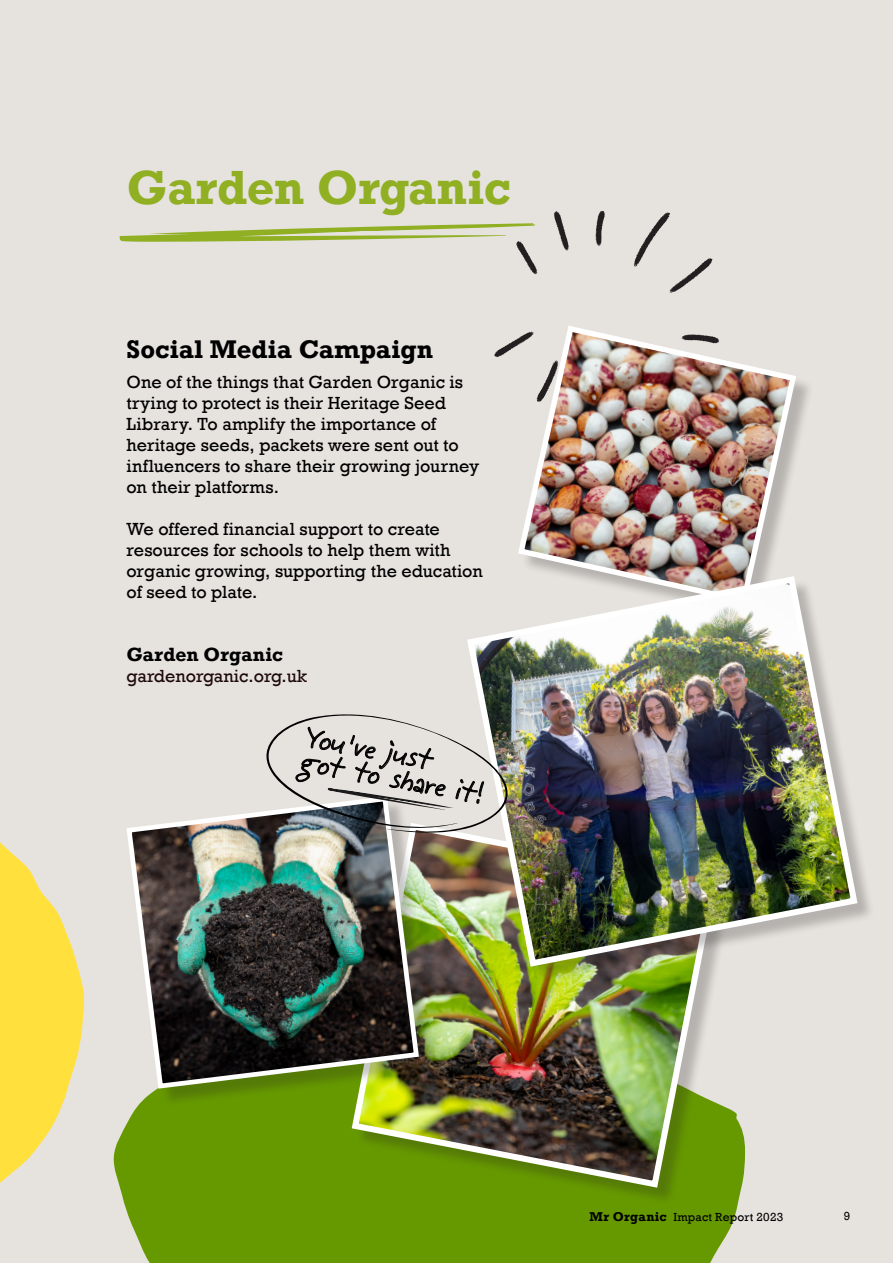
<style>
.page{position:relative;width:893px;height:1263px;background:#e6e3de}
.page>*{position:absolute;margin:0;border:0;box-sizing:border-box;transform-origin:0 0}
.t1{font:700 45px "Rockwell";letter-spacing:-.01em;color:#90af23}
.t2{font:28.05px/24.9px "Jeff Script";color:#000;scale:1.04 1}
.Subheads_Para{font:700 24px "Rockwell";letter-spacing:.005em;color:#000}
.t3{font:18px/21px "Rockwell";color:#000}
.t4{font:18px "Rockwell";color:#1e090b}
.t5{font:700 18px "Rockwell";letter-spacing:.005em;color:#000}
.t6{font:12px "Rockwell";letter-spacing:.02em;color:#000}
.s1{font-weight:700}
</style>
<div class="page">
<svg style="left:0;top:842px;width:85px;height:341px"></svg>
<div style="left:113px;top:1107px;width:632px;height:156px;background:#690"></div>
<svg style="left:494px;top:340px;width:21px;height:17px"></svg>
<svg style="left:554px;top:211px;width:15px;height:40px"></svg>
<svg style="left:595px;top:211px;width:10px;height:35px"></svg>
<svg style="left:634px;top:212px;width:78px;height:81px"></svg>
<div style="left:521px;top:329px;width:293px;height:293px;background:#231f20;opacity:.25"></div>
<img style="left:515px;top:326px;width:284px;height:247px">
<div style="left:355px;top:826px;width:380px;height:380px;background:#231f20;opacity:.25"></div>
<img style="left:348px;top:834px;width:372px;height:357px">
<div style="left:129px;top:799px;width:308px;height:308px;background:#231f20;opacity:.25"></div>
<img style="left:126px;top:799px;width:296px;height:292px">
<div style="left:470px;top:579px;width:405px;height:405px;background:#231f20;opacity:.25"></div>
<img style="left:464px;top:573px;width:397px;height:397px">
<svg style="left:120px;top:223px;width:418px;height:51px"></svg>
<svg style="left:253px;top:707px;width:264px;height:127px"></svg>
<p class="t1" style="left:126px;top:159px;width:386px">Garden Organic</p>
<p class="Subheads_Para" style="left:126px;top:334px;width:308px">Social Media Campaign</p>
<p class="t3" style="left:126px;top:372px;width:354px">One of the things that Garden Organic is trying to protect is their Heritage Seed Library. To amplify the importance of heritage seeds, packets were sent out to influencers to share their growing journey on their platforms.</p>
<p class="t3" style="left:126px;top:519px;width:358px">We offered financial support to create resources for schools to help them with organic growing, supporting the education of seed to plate.</p>
<p class="t5" style="left:126px;top:643px;width:158px">Garden Organic</p>
<p class="t4" style="left:126px;top:666px;width:182px">gardenorganic.org.uk</p>
<h2 class="t2" style="left:308px;top:725px;width:178px;rotate:10deg">You’ve just<br>got to share it!</h2>
<p class="t6" style="left:589px;top:1210px;width:195px"><span class="s1">Mr Organic</span> Impact Report 2023</p>
<p class="t6" style="left:844px;top:1209px;width:8px">9</p>
</div>
